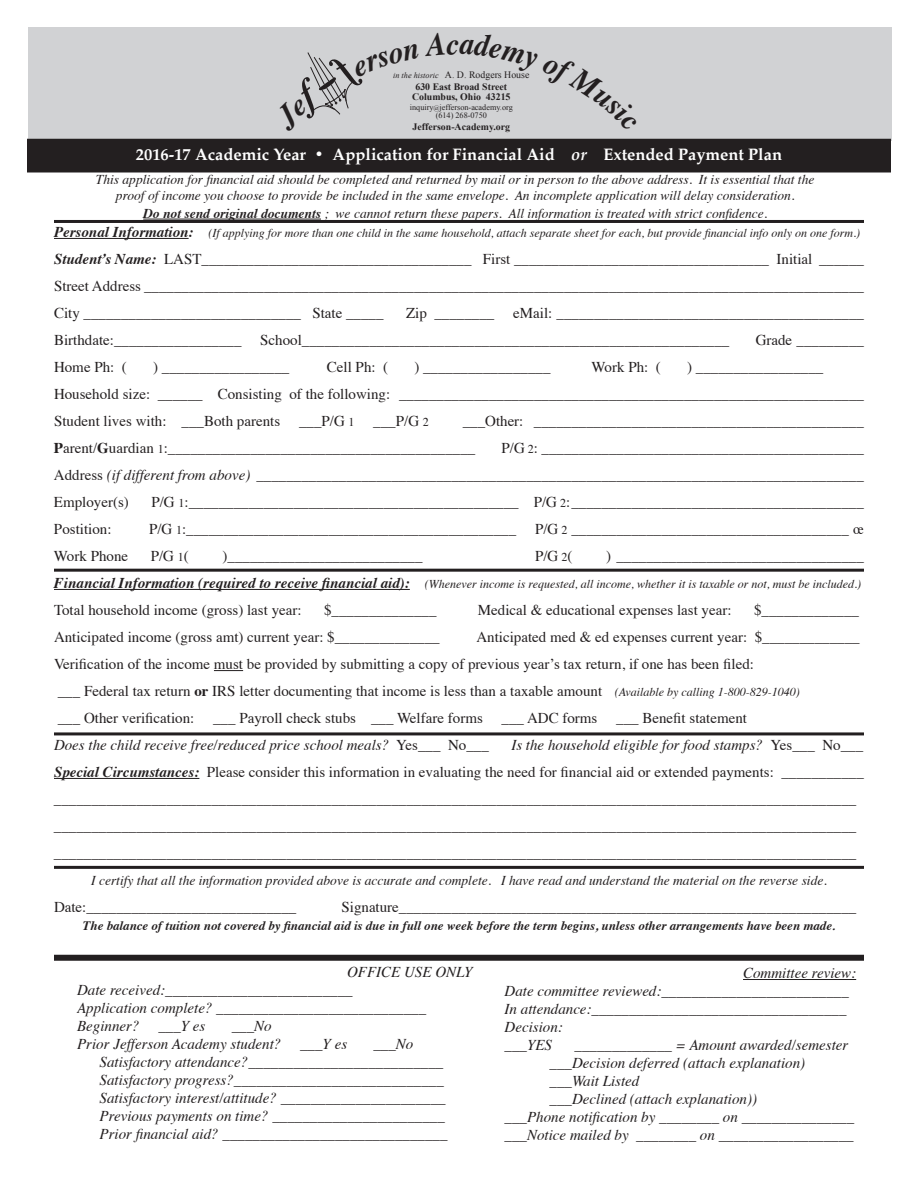
<style>
.page{position:relative;width:918px;height:1188px;background:#fff}
.page>*{position:absolute;margin:0;border:0;box-sizing:border-box;transform-origin:0 0}
.t1{font:700 16.5px "Palatino";color:#fff}
.t2{font:15px/27px "Times";color:#231f20}
.t3{font:italic 15px/18px "Times";color:#231f20}
.t4{font:italic 13.5px/16.2px "Times";color:#231f20;text-align:center}
.t5{font:italic 700 12.9px "Times";color:#231f20}
.t6{font:italic 12px "Times";color:#231f20}
.t7{font:700 9.9px/11.6px "Times New Roman";color:#231f20;text-align:center}
.t8{font:8.25px/7.4px "Times New Roman";color:#231f20;text-align:center}
.s1{font-weight:400;font-style:italic;font-size:8.25px}
.s2{font-weight:400}
.s3{font-size:6.6px}
.s4{font-style:italic}
.s5{font-weight:700}
.s6{font-weight:700;font-size:15px}
.s7{font-weight:700;font-style:italic}
.s8{font-size:12px}
.s9{font-style:italic;font-size:12px}
.s10{font-style:normal}
</style>
<div class="page">
<div style="left:28px;top:27px;width:864px;height:113px;background:#d1d2d4"></div>
<div style="left:28px;top:140px;width:862px;height:32px;background:#231f20"></div>
<div style="left:27px;top:139px;width:864px;height:33px;border:2px solid #231f20"></div>
<hr style="left:54px;top:238px;width:135px;height:1px;background:#231f20">
<hr style="left:54px;top:589px;width:356px;height:1px;background:#231f20">
<svg style="left:214px;top:670px;width:29px;height:1px"></svg>
<hr style="left:54px;top:778px;width:145px;height:1px;background:#231f20">
<hr style="left:143px;top:219px;width:178px;height:1px;background:#231f20">
<hr style="left:743px;top:979px;width:113px;height:1px;background:#231f20">
<hr style="left:54px;top:220px;width:810px;height:3px;background:#231f20">
<div style="left:54px;top:955px;width:810px;height:6px;background:#231f20"></div>
<hr style="left:54px;top:732px;width:810px;height:3px;background:#231f20">
<hr style="left:54px;top:569px;width:810px;height:3px;background:#231f20">
<hr style="left:54px;top:866px;width:810px;height:3px;background:#231f20">
<svg style="left:307px;top:52px;width:48px;height:63px"></svg>
<p class="t7" style="left:393px;top:69px;width:138px"><span class="s1">in the historic</span> <span class="s2">A. D. Rodgers House<br></span>630 East Broad Street</p>
<p class="t7" style="left:412px;top:90px;width:100px">Columbus, Ohio 43215</p>
<p class="t8" style="left:410px;top:104px;width:104px">inquiry<span class="s3">@</span>jefferson-academy.org (614) 268-0750</p>
<p class="t7" style="left:413px;top:120px;width:99px">Jefferson-Academy.org</p>
<p class="t1" style="left:136px;top:140px;width:648px">2016-17 Academic Year • Application for Financial Aid <span class="s4">or</span> Extended Payment Plan</p>
<p class="t4" style="left:96px;top:171px;width:720px">This application for financial aid should be completed and returned by mail or in person to the above address. It is essential that the proof of income you choose to provide be included in the same envelope. An incomplete application will delay consideration.</p>
<p class="t4" style="left:143px;top:205px;width:625px"><span class="s5">Do not send original documents</span> ; we cannot return these papers. All information is treated with strict confidence.</p>
<p class="t6" style="left:54px;top:223px;width:808px"><span class="s6">Personal Information:</span> (If applying for more than one child in the same household, attach separate sheet for each, but provide financial info only on one form.)</p>
<p class="t2" style="left:54px;top:245px;width:811px;text-align:justify"><span class="s7">Student’s Name:</span> LAST____________________________________ First __________________________________ Initial ______ Street Address ________________________________________________________________________________________________ City _____________________________ State _____</p>
<p class="t2" style="left:406px;top:299px;width:90px">Zip ________</p>
<p class="t2" style="left:513px;top:299px;width:352px">eMail: _________________________________________</p>
<p class="t2" style="left:54px;top:326px;width:189px">Birthdate:_________________</p>
<p class="t2" style="left:260px;top:326px;width:471px">School_________________________________________________________</p>
<p class="t2" style="left:756px;top:326px;width:110px">Grade _________</p>
<p class="t2" style="left:54px;top:353px;width:74px">Home Ph: (</p>
<p class="t2" style="left:153px;top:353px;width:138px">) _________________</p>
<p class="t2" style="left:327px;top:353px;width:63px">Cell Ph: (</p>
<p class="t2" style="left:414px;top:353px;width:138px">) _________________</p>
<p class="t2" style="left:592px;top:353px;width:71px">Work Ph: (</p>
<p class="t2" style="left:54px;top:353px;width:811px;text-indent:633px">) _________________<br>Household size: ______ Consisting of the following: ______________________________________________________________<br>Student lives with: ___Both parents</p>
<p class="t2" style="left:54px;top:407px;width:811px;text-indent:409px">___Other: ____________________________________________<br><span class="s5">P</span>arent/<span class="s5">G</span>uardian <span class="s8">1</span>:_________________________________________</p>
<p class="t2" style="left:299px;top:407px;width:57px">___P/G <span class="s8">1</span></p>
<p class="t2" style="left:373px;top:407px;width:57px">___P/G <span class="s8">2</span></p>
<p class="t2" style="left:54px;top:434px;width:812px;text-align:justify;text-indent:448px">P/G <span class="s8">2</span>: ___________________________________________ Address <span class="s4">(if different from above)</span> _________________________________________________________________________________ Employer(s)</p>
<p class="t2" style="left:151px;top:488px;width:714px">P/G <span class="s8">1</span>:____________________________________________ P/G <span class="s8">2</span>:_______________________________________</p>
<p class="t2" style="left:54px;top:515px;width:59px">Postition:</p>
<p class="t2" style="left:149px;top:515px;width:369px">P/G <span class="s8">1</span>:____________________________________________</p>
<p class="t2" style="left:535px;top:515px;width:330px">P/G <span class="s8">2</span> _____________________________________ œ</p>
<p class="t2" style="left:54px;top:542px;width:76px">Work Phone</p>
<p class="t2" style="left:151px;top:542px;width:40px">P/G <span class="s8">1</span>(</p>
<p class="t2" style="left:223px;top:542px;width:201px">)__________________________</p>
<p class="t2" style="left:535px;top:542px;width:39px">P/G <span class="s8">2</span>(</p>
<p class="t2" style="left:606px;top:542px;width:259px">) _________________________________</p>
<p class="t6" style="left:54px;top:574px;width:809px"><span class="s6">Financial Information (required to receive financial aid):</span> (Whenever income is requested, all income, whether it is taxable or not, must be included.)</p>
<p class="t2" style="left:54px;top:596px;width:249px">Total household income (gross) last year:</p>
<p class="t2" style="left:324px;top:596px;width:114px">$______________</p>
<p class="t2" style="left:478px;top:596px;width:255px">Medical &amp; educational expenses last year:</p>
<p class="t2" style="left:754px;top:596px;width:106px">$_____________</p>
<p class="t2" style="left:54px;top:623px;width:387px">Anticipated income (gross amt) current year: $______________</p>
<p class="t2" style="left:54px;top:623px;width:807px;text-indent:422px">Anticipated med &amp; ed expenses current year: $_____________ Verification of the income must be provided by submitting a copy of previous year’s tax return, if one has been filed:<br>___ Federal tax return <span class="s5">or</span> IRS letter documenting that income is less than a taxable amount <span class="s9">(Available by calling 1-800-829-1040)<br></span>___ Other verification:</p>
<p class="t2" style="left:213px;top:704px;width:271px">___ Payroll check stubs ___ Welfare forms</p>
<p class="t2" style="left:502px;top:704px;width:97px">___ ADC forms</p>
<p class="t2" style="left:616px;top:704px;width:132px">___ Benefit statement</p>
<p class="t3" style="left:54px;top:736px;width:436px">Does the child receive free/reduced price school meals? <span class="s10">Yes___ No___</span></p>
<p class="t2" style="left:54px;top:731px;width:811px;text-indent:457px"><span class="s4">Is the household eligible for food stamps?</span> Yes___ No___ <span class="s7">Special Circumstances:</span> Please consider this information in evaluating the need for financial aid or extended payments: ___________ ___________________________________________________________________________________________________________ ___________________________________________________________________________________________________________ ___________________________________________________________________________________________________________</p>
<p class="t4" style="left:91px;top:872px;width:737px">I certify that all the information provided above is accurate and complete. I have read and understand the material on the reverse side.</p>
<p class="t2" style="left:54px;top:893px;width:244px">Date:____________________________</p>
<p class="t2" style="left:341px;top:893px;width:516px">Signature_____________________________________________________________</p>
<p class="t5" style="left:83px;top:914px;width:754px">The balance of tuition not covered by financial aid is due in full one week before the term begins, unless other arrangements have been made.</p>
<p class="t3" style="left:77px;top:962px;width:397px;text-indent:270px">OFFICE USE ONLY<br>Date received:_________________________<br>Application complete? ____________________________<br>Beginner?</p>
<p class="t3" style="left:77px;top:1016px;width:206px;text-indent:155px">___No<br>Prior Jefferson Academy student?</p>
<p class="t3" style="left:158px;top:1016px;width:49px">___Y es</p>
<p class="t3" style="left:100px;top:1034px;width:349px;text-indent:274px">___No Satisfactory attendance?__________________________ Satisfactory progress?____________________________ Satisfactory interest/attitude? ______________________ Previous payments on time? _______________________ Prior financial aid? ______________________________</p>
<p class="t3" style="left:300px;top:1034px;width:49px">___Y es</p>
<p class="t3" style="left:505px;top:963px;width:353px;text-indent:238px">Committee review:<br>Date committee reviewed:_________________________<br>In attendance:__________________________________<br>Decision:<br>___YES</p>
<p class="t3" style="left:575px;top:1035px;width:275px">_____________ = Amount awarded/semester</p>
<p class="t3" style="left:550px;top:1053px;width:257px">___Decision deferred (attach explanation)</p>
<p class="t3" style="left:550px;top:1071px;width:91px">___Wait Listed</p>
<p class="t3" style="left:550px;top:1089px;width:209px">___Declined (attach explanation))</p>
<p class="t3" style="left:505px;top:1107px;width:351px">___Phone notification by ________ on _______________</p>
<p class="t3" style="left:505px;top:1125px;width:351px">___Notice mailed by ________ on __________________</p>
</div>
